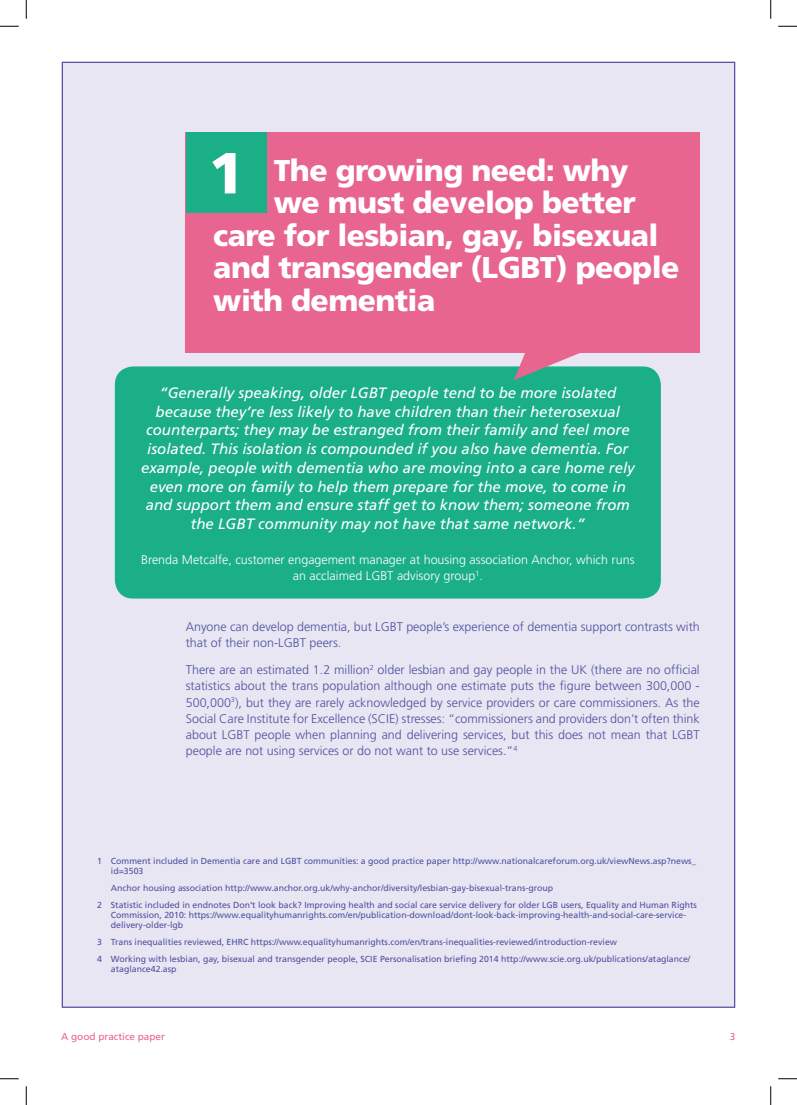
<style>
.page{position:relative;width:797px;height:1105px;background:#fff}
.page>*{position:absolute;margin:0;border:0;box-sizing:border-box;transform-origin:0 0}
.Case_studies{font:900 57.88px "Frutiger";color:#fff}
.subs{font:900 30px "Frutiger";letter-spacing:-.02em;color:#fff}
.t1{font:italic 15px/18.8px "Frutiger";color:#fff;text-align:center}
.Bod{font:300 12.5px/16.2px "Frutiger";color:#504fa1}
.t2{font:300 12.5px/16.2px "Frutiger";color:#fff;text-align:center}
.t3{font:10px "Frutiger";color:#e86590}
.appendix{font:8.75px/10px "Frutiger";color:#504fa1}
</style>
<div class="page">
<div style="left:62px;top:62px;width:673px;height:946px;background:#e7e6f2;border:1px solid #504fa1"></div>
<div style="left:115px;top:367px;width:545px;height:231px;background:#1aaf87;border-radius:18px"></div>
<div style="left:115px;top:366px;width:546px;height:232px;border:1px solid #1aaf87;border-radius:18px"></div>
<div style="left:186px;top:133px;width:513px;height:220px;background:#e86590"></div>
<svg style="left:513px;top:353px;width:147px;height:27px"></svg>
<div style="left:186px;top:132px;width:81px;height:81px;background:#1aaf87"></div>
<svg style="left:0;top:25px;width:19px;height:2px"></svg>
<svg style="left:778px;top:25px;width:19px;height:2px"></svg>
<svg style="left:0;top:1078px;width:19px;height:1px"></svg>
<svg style="left:778px;top:1078px;width:19px;height:1px"></svg>
<svg style="left:25px;top:0;width:2px;height:19px"></svg>
<svg style="left:25px;top:1086px;width:2px;height:19px"></svg>
<svg style="left:770px;top:0;width:1px;height:19px"></svg>
<svg style="left:770px;top:1086px;width:1px;height:19px"></svg>
<p class="Case_studies" style="left:208px;top:138px;width:37px">1</p>
<p class="subs" style="left:274px;top:152px;width:356px">The growing need: why</p>
<p class="subs" style="left:274px;top:185px;width:363px">we must develop better</p>
<p class="subs" style="left:213px;top:217px;width:447px">care for lesbian, gay, bisexual</p>
<p class="subs" style="left:213px;top:250px;width:468px">and transgender (LGBT) people</p>
<p class="subs" style="left:213px;top:282px;width:224px">with dementia</p>
<p class="t1" style="left:141px;top:383px;width:495px">“Generally speaking, older LGBT people tend to be more isolated because they’re less likely to have children than their heterosexual counterparts; they may be estranged from their family and feel more isolated. This isolation is compounded if you also have dementia. For example, people with dementia who are moving into a care home rely even more on family to help them prepare for the move, to come in and support them and ensure staff get to know them; someone from the LGBT community may not have that same network.”</p>
<p class="t2" style="left:141px;top:552px;width:495px">Brenda Metcalfe, customer engagement manager at housing association Anchor, which runs an acclaimed LGBT advisory group<sup>1</sup>.</p>
<p class="Bod" style="left:186px;top:618px;width:515px">Anyone can develop dementia, but LGBT people’s experience of dementia support contrasts with that of their non-LGBT peers.</p>
<p class="Bod" style="left:186px;top:662px;width:515px;text-align:justify">There are an estimated 1.2 million<sup>2</sup> older lesbian and gay people in the UK (there are no official statistics about the trans population although one estimate puts the figure between 300,000 - 500,000<sup>3</sup>), but they are rarely acknowledged by service providers or care commissioners. As the Social Care Institute for Excellence (SCIE) stresses: “commissioners and providers don’t often think about LGBT people when planning and delivering services, but this does not mean that LGBT people are not using services or do not want to use services.”<sup>4</sup></p>
<p class="appendix" style="left:111px;top:856px;width:586px;text-indent:-14px">1 Comment included in Dementia care and LGBT communities: a good practice paper http://www.nationalcareforum.org.uk/viewNews.asp?news_ id=3503</p>
<p class="appendix" style="left:111px;top:883px;width:444px">Anchor housing association http://www.anchor.org.uk/why-anchor/diversity/lesbian-gay-bisexual-trans-group</p>
<p class="appendix" style="left:111px;top:900px;width:587px;text-indent:-14px">2 Statistic included in endnotes Don’t look back? Improving health and social care service delivery for older LGB users, Equality and Human Rights<br>Commission, 2010: https://www.equalityhumanrights.com/en/publication-download/dont-look-back-improving-health-and-social-care-service&shy;delivery-older-lgb</p>
<p class="appendix" style="left:97px;top:937px;width:521px">3 Trans inequalities reviewed, EHRC https://www.equalityhumanrights.com/en/trans-inequalities-reviewed/introduction-review</p>
<p class="appendix" style="left:111px;top:954px;width:581px;text-indent:-14px">4 Working with lesbian, gay, bisexual and transgender people, SCIE Personalisation briefing 2014 http://www.scie.org.uk/publications/ataglance/ ataglance42.asp</p>
<p class="t3" style="left:61px;top:1031px;width:105px">A good practice paper</p>
<p class="t3" style="left:729px;top:1031px;width:7px">3</p>
</div>
